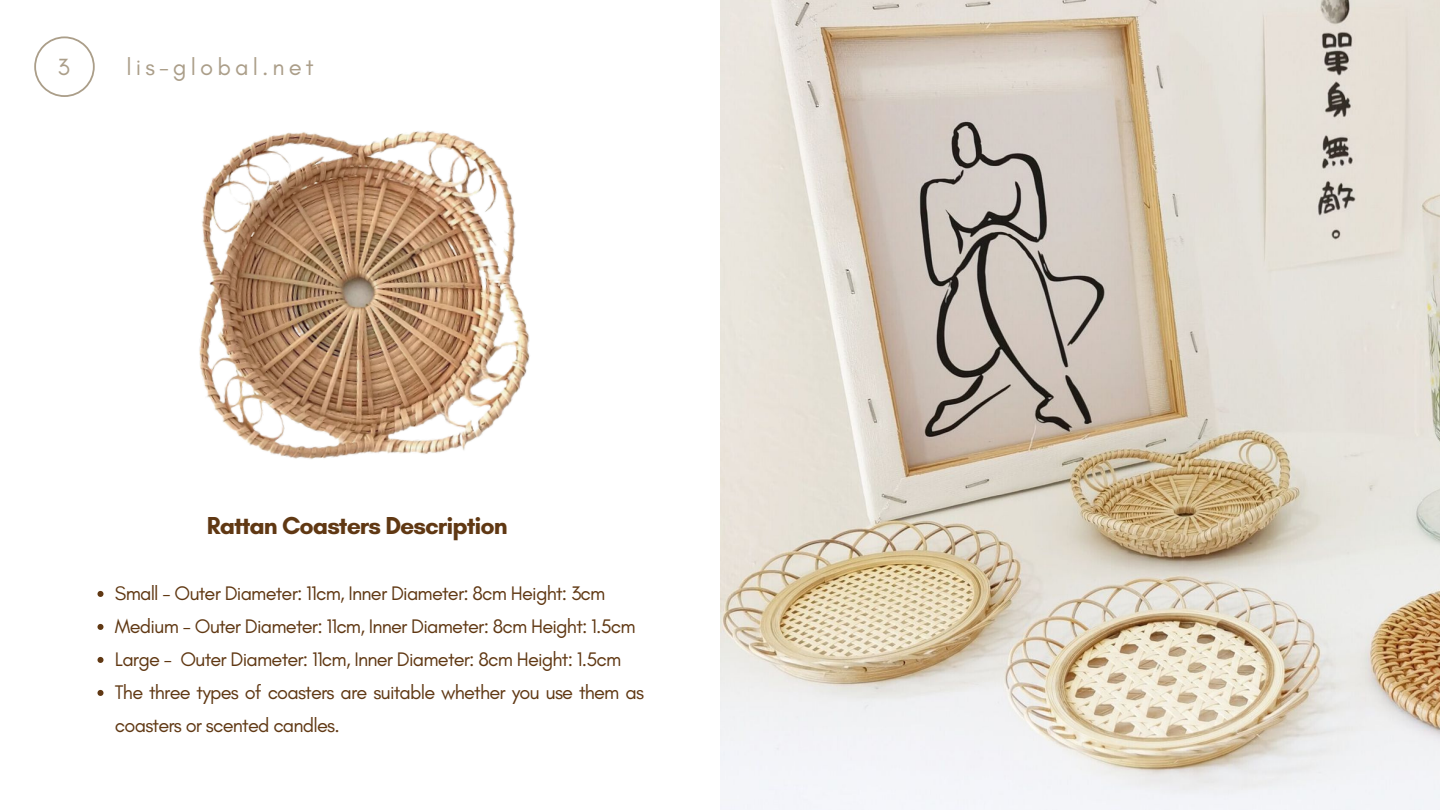
<style>
.page{position:relative;width:1440px;height:810px;background:#fff}
.page>*{position:absolute;margin:0;border:0;box-sizing:border-box;transform-origin:0 0}
.t1{font:700 25px "Glacial Indifference";letter-spacing:-.04em;color:#603813}
.t2{font:23.9px "Glacial Indifference";letter-spacing:.17em;color:#ab9e89}
.t3{font:20px/33px "Glacial Indifference";letter-spacing:-.04em;color:#603813}
</style>
<div class="page">
<img style="left:720px;top:0;width:720px;height:810px">
<svg style="left:34px;top:36px;width:61px;height:61px"></svg>
<img style="left:199px;top:131px;width:331px;height:328px">
<svg style="left:98px;top:591px;width:6px;height:6px"></svg>
<svg style="left:98px;top:624px;width:6px;height:6px"></svg>
<svg style="left:98px;top:657px;width:6px;height:6px"></svg>
<svg style="left:98px;top:690px;width:6px;height:6px"></svg>
<p class="t2" style="left:57px;top:53px;width:14px">3</p>
<p class="t2" style="left:127px;top:53px;width:189px">lis-global.net</p>
<p class="t1" style="left:207px;top:510px;width:302px">Rattan Coasters Description</p>
<p class="t3" style="left:115px;top:576px;width:531px">Small - Outer Diameter: 11cm, Inner Diameter: 8cm Height: 3cm Medium - Outer Diameter: 11cm, Inner Diameter: 8cm Height: 1.5cm Large - Outer Diameter: 11cm, Inner Diameter: 8cm Height: 1.5cm The three types of coasters are suitable whether you use them as coasters or scented candles.</p>
</div>
